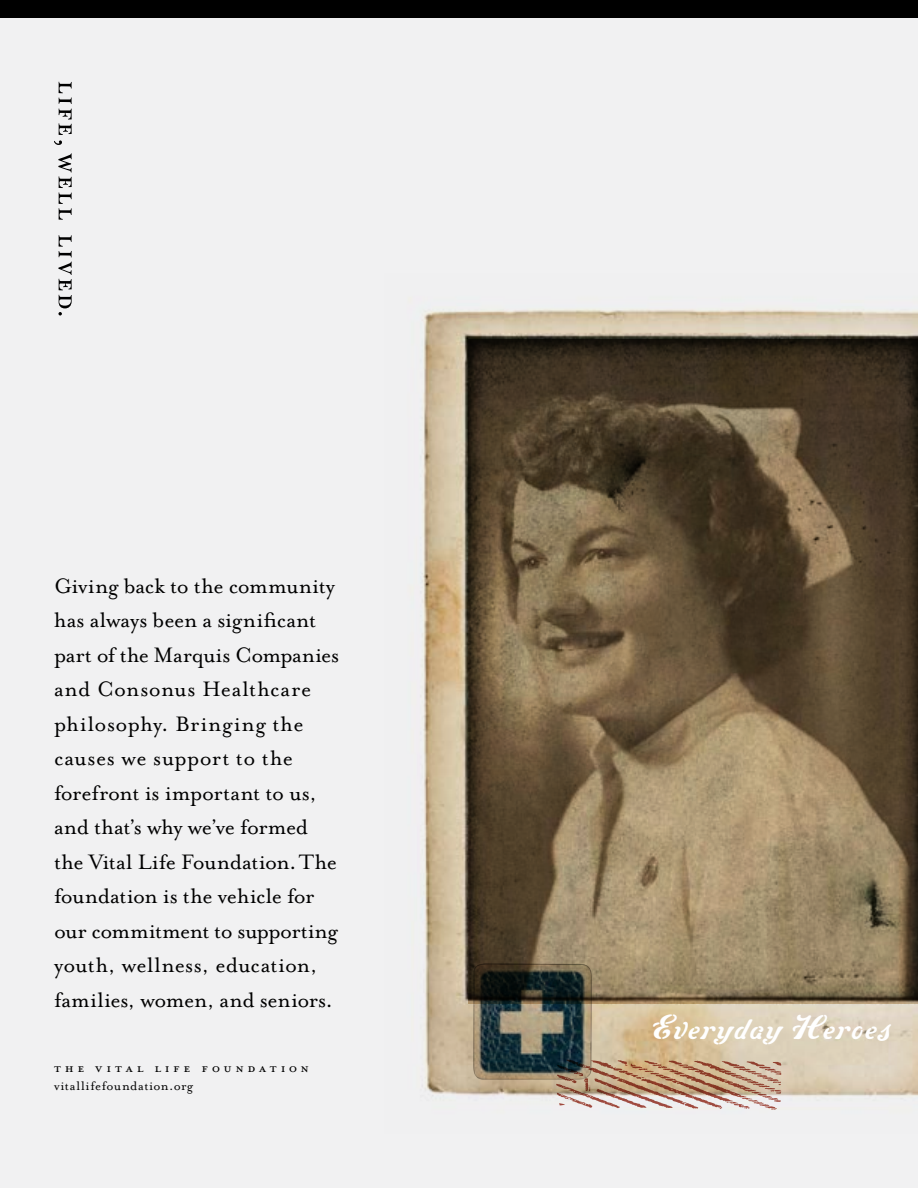
<style>
.page{position:relative;width:918px;height:1188px;background:#f1f1f2}
.page>*{position:absolute;margin:0;border:0;box-sizing:border-box;transform-origin:0 0}
.t1{font:33.15px "Graphic Stylin NF";letter-spacing:.02em;color:#fff}
.t2{font:24px/34.5px "Mrs Eaves Roman";color:#000}
.t3{font:17.25px "Mrs Eaves All Petite Caps";letter-spacing:.205em;color:#000}
.t4{font:14.1px "Mrs Eaves Roman";letter-spacing:.045em;color:#000}
</style>
<div class="page">
<div style="left:0;top:0;width:918px;height:18px;background:#000"></div>
<img style="left:422px;top:309px;width:496px;height:788px">
<img style="left:468px;top:339px;width:450px;height:665px">
<img style="left:437px;top:958px;width:191px;height:127px">
<svg style="left:556px;top:1060px;width:226px;height:50px"></svg>
<svg style="left:54px;top:82px;width:18px;height:234px"></svg>
<p class="t2" style="left:54px;top:569px;width:287px">Giving back to the community has always been a significant part of the Marquis Companies and Consonus Healthcare philosophy. Bringing the causes we support to the forefront is important to us, and that’s why we’ve formed the Vital Life Foundation. The foundation is the vehicle for our commitment to supporting youth, wellness, education, families, women, and seniors.</p>
<p class="t3" style="left:54px;top:1060px;width:256px">THE VITAL LIFE FOUNDATION</p>
<p class="t4" style="left:54px;top:1078px;width:141px">vitallifefoundation.org</p>
<h1 class="t1" style="left:650px;top:1004px;width:243px">Everyday Heroes</h1>
</div>
